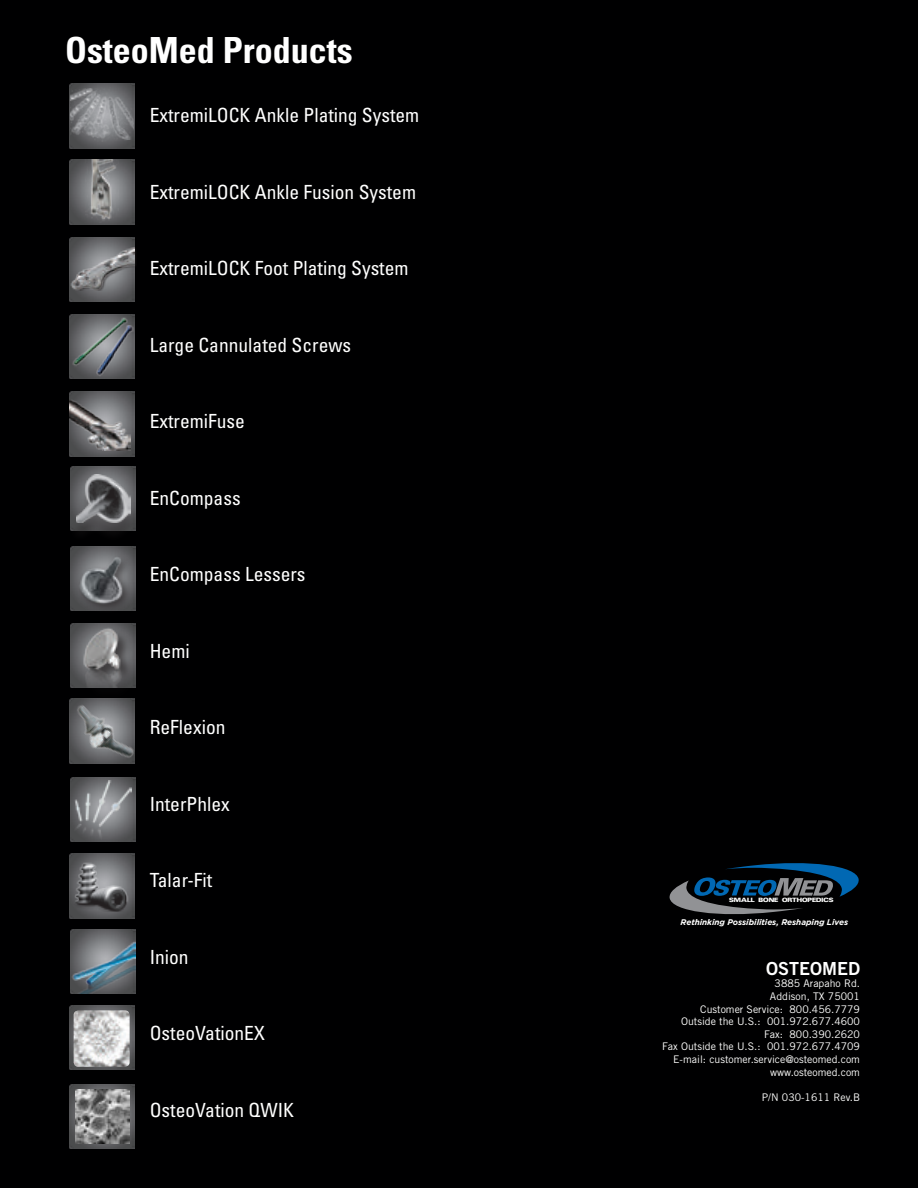
<style>
.page{position:relative;width:918px;height:1188px;background:#000001}
.page>*{position:absolute;margin:0;border:0;box-sizing:border-box;transform-origin:0 0}
.t1{font:700 condensed 36px "Univers LT Std";color:#fff}
.t2{font:condensed 19.5px "Univers LT Std";color:#fff}
.t3{font:18px "Trade Gothic LT Std Bd 2";color:#fff}
.t4{font:10.5px/12.6px "Trade Gothic LT Std";color:#fff;text-align:right}
.t5{font:italic 700 8.25px "Gotham";letter-spacing:-.005em;color:#fff}
.t6{font:900 6.6px "Universal";color:#fff}
</style>
<div class="page">
<svg style="left:669px;top:863px;width:190px;height:52px"></svg>
<img style="left:70px;top:237px;width:64px;height:65px">
<img style="left:70px;top:160px;width:64px;height:64px">
<img style="left:70px;top:84px;width:64px;height:64px">
<img style="left:69px;top:698px;width:66px;height:66px">
<img style="left:71px;top:623px;width:64px;height:64px">
<div style="left:84px;top:627px;width:51px;height:74px;background:#231f20;opacity:.75"></div>
<img style="left:78px;top:623px;width:48px;height:64px">
<img style="left:71px;top:467px;width:64px;height:14px">
<div style="left:68px;top:481px;width:68px;height:62px;background:#231f20;opacity:.36"></div>
<img style="left:77px;top:475px;width:54px;height:47px">
<img style="left:70px;top:854px;width:64px;height:64px">
<img style="left:75px;top:861px;width:54px;height:51px">
<img style="left:71px;top:547px;width:64px;height:64px">
<div style="left:76px;top:553px;width:57px;height:61px;background:#231f20;opacity:.75"></div>
<img style="left:78px;top:555px;width:48px;height:51px">
<img style="left:70px;top:1006px;width:64px;height:64px">
<img style="left:74px;top:1010px;width:56px;height:57px">
<img style="left:70px;top:1084px;width:64px;height:64px">
<img style="left:75px;top:1090px;width:54px;height:54px">
<img style="left:70px;top:314px;width:64px;height:65px">
<img style="left:73px;top:317px;width:60px;height:59px">
<img style="left:70px;top:392px;width:64px;height:64px">
<img style="left:70px;top:400px;width:61px;height:51px">
<img style="left:71px;top:930px;width:64px;height:7px">
<img style="left:71px;top:937px;width:64px;height:57px">
<img style="left:71px;top:777px;width:64px;height:65px">
<img style="left:73px;top:781px;width:58px;height:59px">
<div style="left:72px;top:246px;width:64px;height:45px;background:#231f20;opacity:.64"></div>
<img style="left:69px;top:242px;width:65px;height:51px">
<img style="left:70px;top:85px;width:64px;height:59px">
<img style="left:86px;top:160px;width:32px;height:62px">
<h1 class="t1" style="left:65px;top:28px;width:289px">OsteoMed Products</h1>
<p class="t2" style="left:150px;top:103px;width:271px">ExtremiLOCK Ankle Plating System</p>
<p class="t2" style="left:150px;top:180px;width:268px">ExtremiLOCK Ankle Fusion System</p>
<p class="t2" style="left:150px;top:256px;width:260px">ExtremiLOCK Foot Plating System</p>
<p class="t2" style="left:150px;top:333px;width:203px">Large Cannulated Screws</p>
<p class="t2" style="left:150px;top:409px;width:97px">ExtremiFuse</p>
<p class="t2" style="left:150px;top:486px;width:92px">EnCompass</p>
<p class="t2" style="left:150px;top:562px;width:157px">EnCompass Lessers</p>
<p class="t2" style="left:150px;top:639px;width:42px">Hemi</p>
<p class="t2" style="left:150px;top:715px;width:77px">ReFlexion</p>
<p class="t2" style="left:150px;top:792px;width:82px">InterPhlex</p>
<p class="t2" style="left:150px;top:868px;width:64px">Talar-Fit</p>
<p class="t2" style="left:150px;top:945px;width:40px">Inion</p>
<p class="t2" style="left:150px;top:1021px;width:117px">OsteoVationEX</p>
<p class="t2" style="left:150px;top:1098px;width:146px">OsteoVation QWIK</p>
<p class="t6" style="left:729px;top:896px;width:106px">SMALL BONE ORTHOPEDICS</p>
<p class="t5" style="left:681px;top:917px;width:169px">Rethinking Possibilities, Reshaping Lives</p>
<p class="t3" style="left:766px;top:957px;width:96px">OSTEOMED</p>
<p class="t4" style="left:662px;top:977px;width:199px">3885 Arapaho Rd.<br>Addison, TX 75001<br>Customer Service: 800.456.7779<br>Outside the U.S.: 001.972.677.4600<br>Fax: 800.390.2620<br>Fax Outside the U.S.: 001.972.677.4709<br>E-mail: customer.service@osteomed.com www.osteomed.com</p>
<p class="t4" style="left:762px;top:1091px;width:100px">P/N 030-1611 Rev.B</p>
</div>
